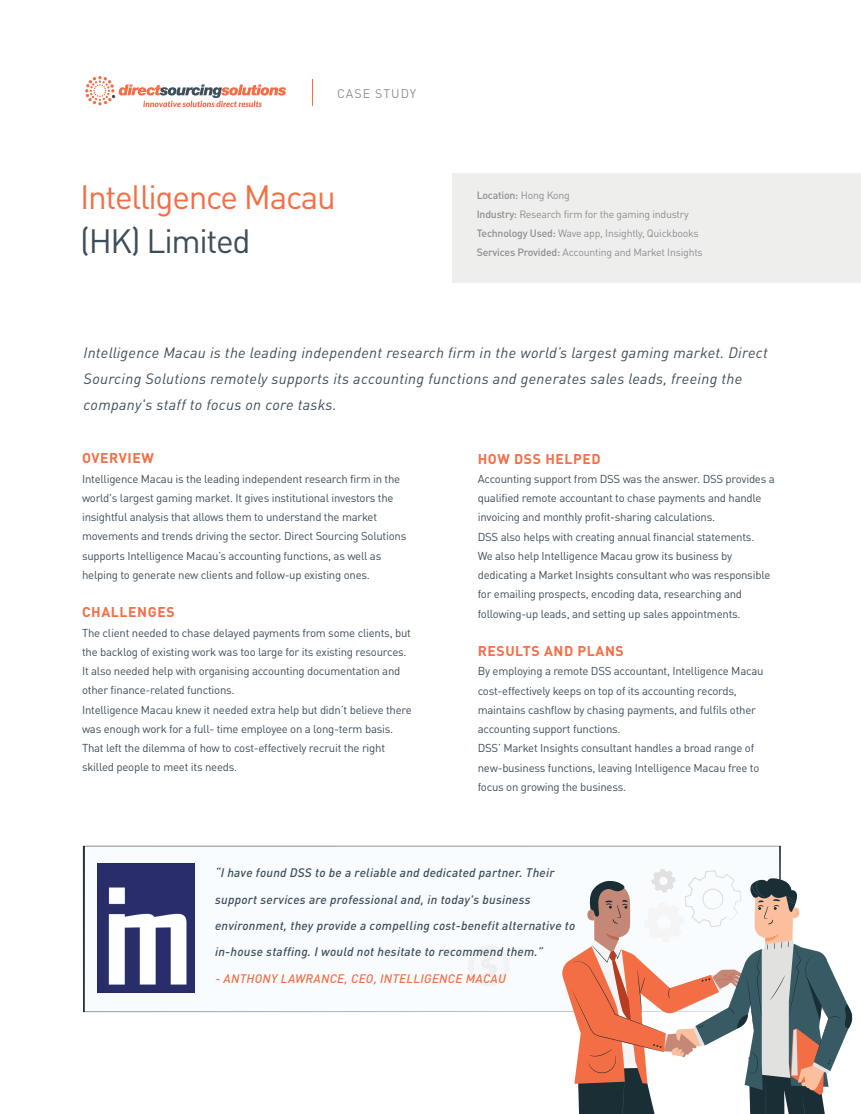
<style>
.page{position:relative;width:861px;height:1114px;background:#fff}
.page>*{position:absolute;margin:0;border:0;box-sizing:border-box;transform-origin:0 0}
.t1{font:33.34px "DIN Pro";letter-spacing:-.04em;color:#f46e45}
.t2{font:33.34px "DIN Pro";letter-spacing:-.04em;color:#3d4d5a}
.t3{font:italic 14.88px/26.2px "DIN Pro";letter-spacing:.02em;color:#3d4d5a}
.t4{font:700 14px "DIN Pro";letter-spacing:.04em;color:#f46e45}
.t5{font:12.42px "DIN Pro";letter-spacing:.08em;color:#8d8f91}
.t6{font:italic 500 12.25px/26.2px "DIN Pro";letter-spacing:.02em;color:#3d4d5a}
.t7{font:italic 500 12.25px "DIN Pro";letter-spacing:.02em;color:#f46e45}
.t8{font:11.38px/19.2px "DIN Pro";letter-spacing:-.02em;color:#3d4d5a}
.t9{font:10.5px/19.2px "DIN Pro";letter-spacing:-.02em;color:#8d8f91}
.s1{font-weight:500}
</style>
<div class="page">
<div style="left:452px;top:174px;width:408px;height:109px;background:#eeeeec"></div>
<svg style="left:85px;top:76px;width:201px;height:31px"></svg>
<svg style="left:312px;top:79px;width:1px;height:27px"></svg>
<svg style="left:83px;top:846px;width:697px;height:166px"></svg>
<svg style="left:561px;top:869px;width:291px;height:245px"></svg>
<svg style="left:467px;top:945px;width:42px;height:41px"></svg>
<img style="left:98px;top:863px;width:97px;height:129px">
<p class="t5" style="left:337px;top:83px;width:81px">CASE STUDY</p>
<h1 class="t1" style="left:80px;top:171px;width:257px">Intelligence Macau</h1>
<h1 class="t2" style="left:80px;top:214px;width:172px">(HK) Limited</h1>
<p class="t9" style="left:476px;top:184px;width:227px"><span class="s1">Location:</span> Hong Kong<br><span class="s1">Industry:</span> Research firm for the gaming industry <span class="s1">Technology Used:</span> Wave app, Insightly, Quickbooks <span class="s1">Services Provided:</span> Accounting and Market Insights</p>
<p class="t3" style="left:83px;top:338px;width:685px">Intelligence Macau is the leading independent research firm in the world’s largest gaming market. Direct<br>Sourcing Solutions remotely supports its accounting functions and generates sales leads, freeing the company's staff to focus on core tasks.</p>
<p class="t4" style="left:82px;top:446px;width:73px">OVERVIEW</p>
<p class="t8" style="left:82px;top:468px;width:326px">Intelligence Macau is the leading independent research firm in the world's largest gaming market. It gives institutional investors the insightful analysis that allows them to understand the market movements and trends driving the sector. Direct Sourcing Solutions supports Intelligence Macau’s accounting functions, as well as helping to generate new clients and follow-up existing ones.</p>
<p class="t4" style="left:82px;top:600px;width:94px">CHALLENGES</p>
<p class="t8" style="left:82px;top:622px;width:331px">The client needed to chase delayed payments from some clients, but the backlog of existing work was too large for its existing resources.<br>It also needed help with organising accounting documentation and other finance-related functions.<br>Intelligence Macau knew it needed extra help but didn’t believe there was enough work for a full- time employee on a long-term basis.<br>That left the dilemma of how to cost-effectively recruit the right skilled people to meet its needs.</p>
<p class="t4" style="left:477px;top:447px;width:124px">HOW DSS HELPED</p>
<p class="t8" style="left:477px;top:468px;width:298px">Accounting support from DSS was the answer. DSS provides a qualified remote accountant to chase payments and handle invoicing and monthly profit-sharing calculations.<br>DSS also helps with creating annual financial statements.<br>We also help Intelligence Macau grow its business by dedicating a Market Insights consultant who was responsible for emailing prospects, encoding data, researching and following-up leads, and setting up sales appointments.</p>
<p class="t4" style="left:477px;top:639px;width:148px">RESULTS AND PLANS</p>
<p class="t8" style="left:477px;top:661px;width:287px">By employing a remote DSS accountant, Intelligence Macau cost-effectively keeps on top of its accounting records, maintains cashflow by chasing payments, and fulfils other accounting support functions.<br>DSS’ Market Insights consultant handles a broad range of new-business functions, leaving Intelligence Macau free to focus on growing the business.</p>
<p class="t6" style="left:215px;top:858px;width:362px">“I have found DSS to be a reliable and dedicated partner. Their support services are professional and, in today's business environment, they provide a compelling cost-benefit alternative to in-house staffing. I would not hesitate to recommend them.”</p>
<p class="t7" style="left:215px;top:968px;width:292px">- ANTHONY LAWRANCE, CEO, INTELLIGENCE MACAU</p>
</div>
